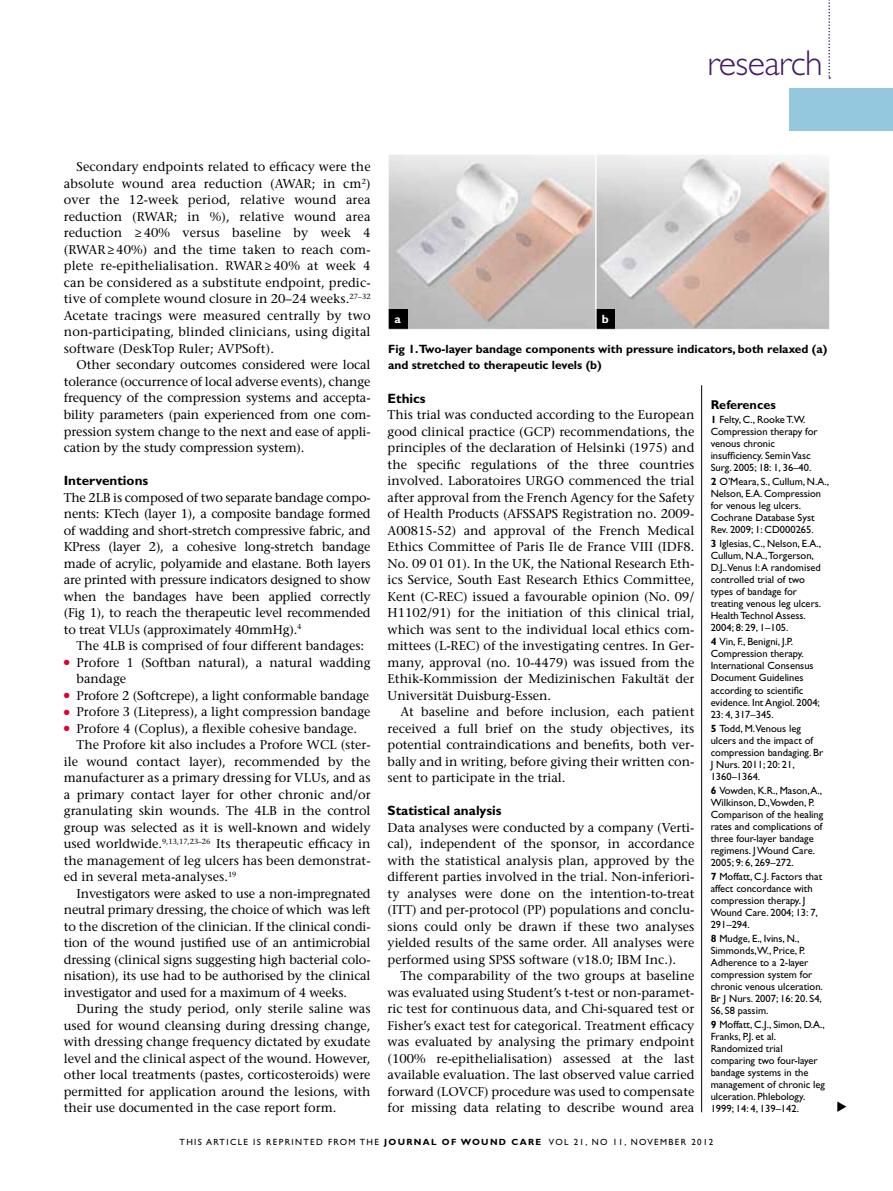
<style>
.page{position:relative;width:893px;height:1191px;background:#fff}
.page>*{position:absolute;margin:0;border:0;box-sizing:border-box;transform-origin:0 0}
.t1{font:300 36px "Gill Sans Std";letter-spacing:-.015em;color:#441b67}
.t2{font:700 13.5px "Gill Sans Std";color:#000}
.t3{font:500 12.75px/16.5px "Stone Serif Std";color:#000;text-align:justify}
.t4{font:700 12.75px "Gill Sans Std";color:#000}
.t5{font:700 12px/16.5px "Gill Sans Std";color:#000}
.t6{font:700 12px "Gill Sans Std";color:#fff}
.t7{font:10.5px/12px "Gill Sans Std";color:#000}
.t8{font:9px "Gill Sans Std";letter-spacing:.15em;color:#000}
.s1{color:#e20030}
.s2{font-weight:700}
</style>
<div class="page">
<div style="left:789px;top:89px;width:104px;height:42px;background:#94c8df"></div>
<svg style="left:828px;top:0;width:2px;height:79px"></svg>
<hr style="left:701px;top:385px;width:1px;height:727px;background:#000">
<img style="left:390px;top:156px;width:438px;height:171px">
<div style="left:388px;top:309px;width:19px;height:20px;background:#000"></div>
<div style="left:596px;top:309px;width:19px;height:20px;background:#000"></div>
<div style="left:388px;top:154px;width:208px;height:175px;border:1px solid #fff"></div>
<div style="left:596px;top:154px;width:234px;height:175px;border:1px solid #fff"></div>
<h1 class="t1" style="left:707px;top:43px;width:117px">research</h1>
<p class="t3" style="left:64px;top:159px;width:308px;text-indent:13px">Secondary endpoints related to efficacy were the absolute wound area reduction (AWAR; in cm<sup>2</sup>) over the 12-week period, relative wound area reduction (RWAR; in %), relative wound area reduction ≥ 40% versus baseline by week 4 (RWAR≥ 40%) and the time taken to reach com&shy;plete re-epithelialisation. RWAR≥ 40% at week 4 can be considered as a substitute endpoint, predic&shy;tive of complete wound closure in 20–24 weeks.<sup>27–32<br></sup>Acetate tracings were measured centrally by two non-participating, blinded clinicians, using digital software (DeskTop Ruler; AVPSoft).</p>
<p class="t3" style="left:64px;top:357px;width:308px;text-indent:13px">Other secondary outcomes considered were local tolerance (occurrence of local adverse events), change frequency of the compression systems and accepta&shy;bility parameters (pain experienced from one com&shy;pression system change to the next and ease of appli&shy;cation by the study compression system).</p>
<p class="t2" style="left:64px;top:472px;width:86px">Interventions</p>
<p class="t3" style="left:64px;top:489px;width:308px">The 2LB is composed of two separate bandage compo&shy;nents: KTech (layer 1), a composite bandage formed of wadding and short-stretch compressive fabric, and KPress (layer 2), a cohesive long-stretch bandage made of acrylic, polyamide and elastane. Both layers are printed with pressure indicators designed to show when the bandages have been applied correctly (Fig 1), to reach the therapeutic level recommended to treat VLUs (approximately 40mmHg).<sup>4</sup></p>
<p class="t3" style="left:77px;top:637px;width:289px">The 4LB is comprised of four different bandages:</p>
<p class="t3" style="left:77px;top:654px;width:296px;text-indent:-13px"><span class="s1">●</span> Profore 1 (Softban natural), a natural wadding bandage</p>
<p class="t3" style="left:64px;top:687px;width:307px"><span class="s1">●</span> Profore 2 (Softcrepe), a light conformable bandage</p>
<p class="t3" style="left:64px;top:703px;width:308px"><span class="s1">●</span> Profore 3 (Litepress), a light compression bandage</p>
<p class="t3" style="left:64px;top:720px;width:295px"><span class="s1">●</span> Profore 4 (Coplus), a flexible cohesive bandage.</p>
<p class="t3" style="left:77px;top:736px;width:295px">The Profore kit also includes a Profore WCL (ster-</p>
<p class="t3" style="left:64px;top:753px;width:308px">ile wound contact layer), recommended by the</p>
<p class="t3" style="left:64px;top:769px;width:308px">manufacturer as a primary dressing for VLUs, and as</p>
<p class="t3" style="left:64px;top:786px;width:308px">a primary contact layer for other chronic and/or</p>
<p class="t3" style="left:64px;top:802px;width:308px">granulating skin wounds. The 4LB in the control</p>
<p class="t3" style="left:64px;top:819px;width:308px">group was selected as it is well-known and widely</p>
<p class="t3" style="left:64px;top:835px;width:308px">used worldwide.<sup>9,13,17,23–26</sup> Its therapeutic efficacy in</p>
<p class="t3" style="left:64px;top:852px;width:308px">the management of leg ulcers has been demonstrat-</p>
<p class="t3" style="left:64px;top:868px;width:174px">ed in several meta-analyses.<sup>19</sup></p>
<p class="t3" style="left:77px;top:885px;width:296px">Investigators were asked to use a non-impregnated</p>
<p class="t3" style="left:64px;top:901px;width:308px">neutral primary dressing, the choice of which was left</p>
<p class="t3" style="left:64px;top:918px;width:308px">to the discretion of the clinician. If the clinical condi-</p>
<p class="t3" style="left:64px;top:934px;width:308px">tion of the wound justified use of an antimicrobial</p>
<p class="t3" style="left:64px;top:951px;width:308px">dressing (clinical signs suggesting high bacterial colo-</p>
<p class="t3" style="left:64px;top:967px;width:308px">nisation), its use had to be authorised by the clinical</p>
<p class="t3" style="left:64px;top:984px;width:285px">investigator and used for a maximum of 4 weeks.</p>
<p class="t3" style="left:77px;top:1000px;width:296px">During the study period, only sterile saline was</p>
<p class="t3" style="left:64px;top:1017px;width:308px">used for wound cleansing during dressing change,</p>
<p class="t3" style="left:64px;top:1033px;width:308px">with dressing change frequency dictated by exudate</p>
<p class="t3" style="left:64px;top:1050px;width:308px">level and the clinical aspect of the wound. However,</p>
<p class="t3" style="left:64px;top:1066px;width:308px">other local treatments (pastes, corticosteroids) were</p>
<p class="t3" style="left:64px;top:1083px;width:308px">permitted for application around the lesions, with</p>
<p class="t3" style="left:64px;top:1099px;width:274px">their use documented in the case report form.</p>
<p class="t6" style="left:394px;top:312px;width:8px">a</p>
<p class="t6" style="left:602px;top:312px;width:8px">b</p>
<p class="t5" style="left:388px;top:341px;width:441px">Fig 1.Two-layer bandage components with pressure indicators, both relaxed (a) and stretched to therapeutic levels (b)</p>
<p class="t2" style="left:388px;top:390px;width:40px">Ethics</p>
<p class="t3" style="left:388px;top:406px;width:308px">This trial was conducted according to the European good clinical practice (GCP) recommendations, the principles of the declaration of Helsinki (1975) and the specific regulations of the three countries involved. Laboratoires URGO commenced the trial after approval from the French Agency for the Safety of Health Products (AFSSAPS Registration no. 2009- A00815-52) and approval of the French Medical Ethics Committee of Paris Ile de France VIII (IDF8.<br>No. 09 01 01). In the UK, the National Research Eth&shy;ics Service, South East Research Ethics Committee, Kent (C-REC) issued a favourable opinion (No. 09/ H1102/91) for the initiation of this clinical trial, which was sent to the individual local ethics com&shy;mittees (L-REC) of the investigating centres. In Ger&shy;many, approval (no. 10-4479) was issued from the Ethik-Kommission der Medizinischen Fakultät der Universität Duisburg-Essen.</p>
<p class="t3" style="left:388px;top:703px;width:308px;text-indent:13px">At baseline and before inclusion, each patient received a full brief on the study objectives, its potential contraindications and benefits, both ver&shy;bally and in writing, before giving their written con&shy;sent to participate in the trial.</p>
<p class="t2" style="left:388px;top:802px;width:115px">Statistical analysis</p>
<p class="t3" style="left:388px;top:819px;width:308px">Data analyses were conducted by a company (Verti&shy;cal), independent of the sponsor, in accordance with the statistical analysis plan, approved by the different parties involved in the trial. Non-inferiori&shy;ty analyses were done on the intention-to-treat (ITT) and per-protocol (PP) populations and conclu&shy;sions could only be drawn if these two analyses yielded results of the same order. All analyses were performed using SPSS software (v18.0; IBM Inc.).</p>
<p class="t3" style="left:388px;top:967px;width:308px;text-indent:13px">The comparability of the two groups at baseline was evaluated using Student’s t-test or non-paramet&shy;ric test for continuous data, and Chi-squared test or Fisher’s exact test for categorical. Treatment efficacy was evaluated by analysing the primary endpoint (100% re-epithelialisation) assessed at the last available evaluation. The last observed value carried forward (LOVCF) procedure was used to compensate for missing data relating to describe wound area</p>
<p class="t4" style="left:711px;top:397px;width:67px">References</p>
<p class="t7" style="left:711px;top:413px;width:109px"><span class="s2">1</span> Felty, C., Rooke T.W.<br>Compression therapy for venous chronic insufficiency. Semin Vasc<br>Surg. 2005; 18: 1, 36–40.</p>
<p class="t7" style="left:711px;top:476px;width:120px"><span class="s2">2</span> O’Meara, S., Cullum, N.A.,<br>Nelson, E.A. Compression for venous leg ulcers.<br>Cochrane Database Syst<br>Rev. 2009; 1: CD000265.</p>
<p class="t7" style="left:711px;top:538px;width:112px"><span class="s2">3</span> Iglesias, C., Nelson, E.A.,<br>Cullum, N.A.,Torgerson,<br>D.J..Venus I: A randomised controlled trial of two types of bandage for treating venous leg ulcers.<br>Health Technol Assess.<br>2004; 8: 29, 1–105.</p>
<p class="t7" style="left:711px;top:636px;width:111px"><span class="s2">4</span> Vin, F., Benigni, J.P.<br>Compression therapy.<br>International Consensus<br>Document Guidelines according to scientific evidence. Int Angiol. 2004;<br>23: 4, 317–345.</p>
<p class="t7" style="left:711px;top:722px;width:114px"><span class="s2">5</span> Todd, M.Venous leg ulcers and the impact of compression bandaging. Br<br>J Nurs. 2011; 20: 21,<br>1360–1364.</p>
<p class="t7" style="left:711px;top:784px;width:114px"><span class="s2">6</span> Vowden, K.R., Mason, A.,<br>Wilkinson, D.,Vowden, P.<br>Comparison of the healing rates and complications of three four-layer bandage regimens. J Wound Care.<br>2005; 9: 6, 269–272.</p>
<p class="t7" style="left:711px;top:870px;width:113px"><span class="s2">7</span> Moffatt, C.J. Factors that affect concordance with compression therapy. J<br>Wound Care. 2004; 13: 7,<br>291–294.</p>
<p class="t7" style="left:711px;top:932px;width:114px"><span class="s2">8</span> Mudge, E., Ivins, N.,<br>Simmonds,W., Price, P.<br>Adherence to a 2-layer compression system for chronic venous ulceration.<br>Br J Nurs. 2007; 16: 20. S4,<br>S6, S8 passim.</p>
<p class="t7" style="left:711px;top:1018px;width:116px"><span class="s2">9</span> Moffatt, C.J., Simon, D.A.,<br>Franks, P.J. et al.<br>Randomized trial comparing two four-layer bandage systems in the management of chronic leg ulceration. Phlebology.<br>1999; 14: 4, 139–142.</p>
<p class="t8" style="left:180px;top:1137px;width:535px">This article is reprinted from t he <span class="s2">jour na l of wound ca r e</span> vol 21, no 11, N ovember 2012</p>
</div>
